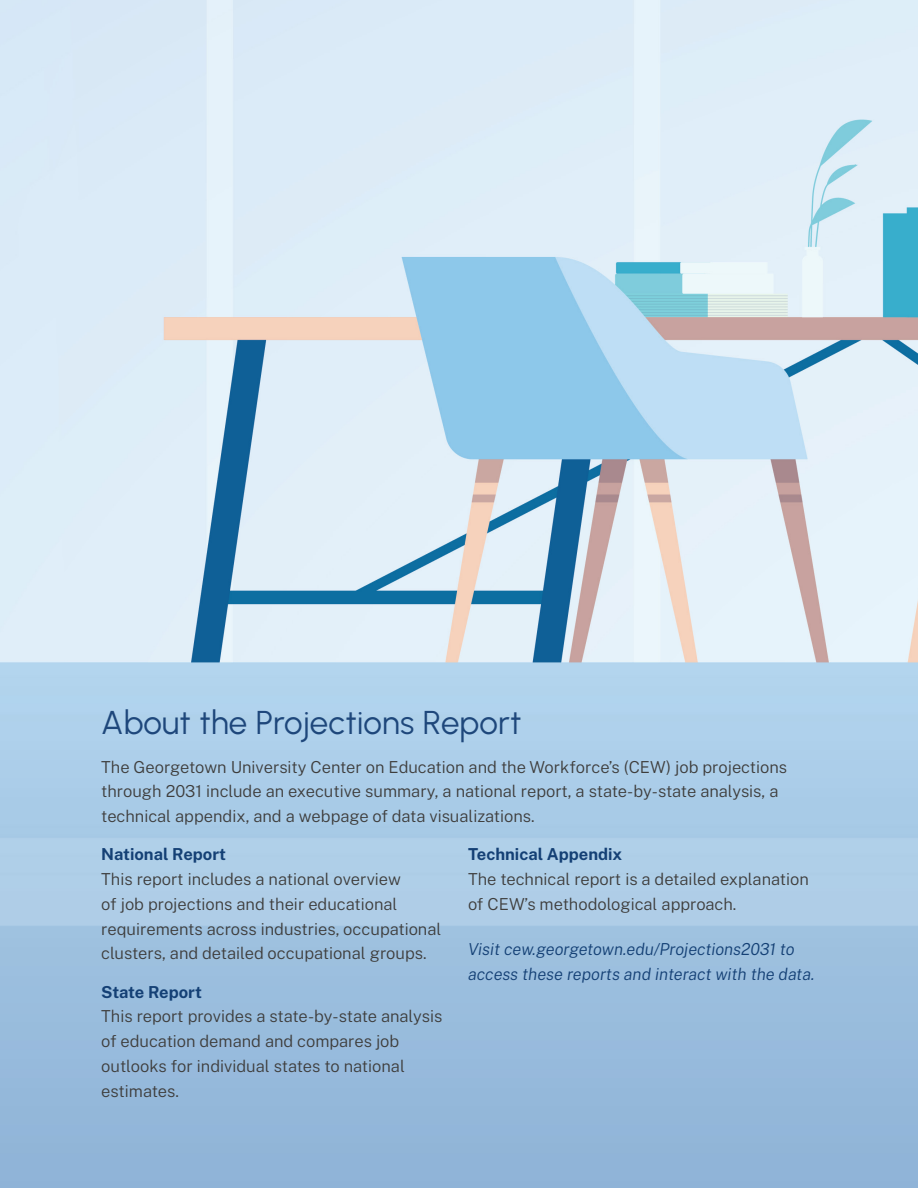
<style>
.page{position:relative;width:918px;height:1188px;background:#fff}
.page>*{position:absolute;margin:0;border:0;box-sizing:border-box;transform-origin:0 0}
.L1_Pathways{font:33px "Urbanist";letter-spacing:.005em;color:#1e477b}
.Pathways_Normal{font:300 16.5px/24.8px "Public Sans";color:#3e3d3c}
.Pathways_Normal-2{font:italic 100 16.5px/24.8px "Public Sans";color:#144075}
.Pathways_Normal-3{font:700 16.5px "Public Sans";color:#144075}
</style>
<div class="page">
<img style="left:0;top:0;width:918px;height:1188px">
<p class="L1_Pathways" style="left:101px;top:701px;width:422px">About the Projections Report</p>
<p class="Pathways_Normal" style="left:101px;top:754px;width:687px">The Georgetown University Center on Education and the Workforce’s (CEW) job projections through 2031 include an executive summary, a national report, a state-by-state analysis, a technical appendix, and a webpage of data visualizations.</p>
<p class="Pathways_Normal-3" style="left:101px;top:844px;width:126px">National Report</p>
<p class="Pathways_Normal" style="left:101px;top:866px;width:342px">This report includes a national overview<br>of job projections and their educational requirements across industries, occupational clusters, and detailed occupational groups.</p>
<p class="Pathways_Normal-3" style="left:101px;top:981px;width:102px">State Report</p>
<p class="Pathways_Normal" style="left:101px;top:1004px;width:343px">This report provides a state-by-state analysis of education demand and compares job outlooks for individual states to national estimates.</p>
<p class="Pathways_Normal-3" style="left:468px;top:844px;width:156px">Technical Appendix</p>
<p class="Pathways_Normal" style="left:468px;top:866px;width:342px">The technical report is a detailed explanation of CEW’s methodological approach.</p>
<p class="Pathways_Normal-2" style="left:468px;top:936px;width:348px">Visit cew.georgetown.edu/Projections2031 to access these reports and interact with the data.</p>
</div>
